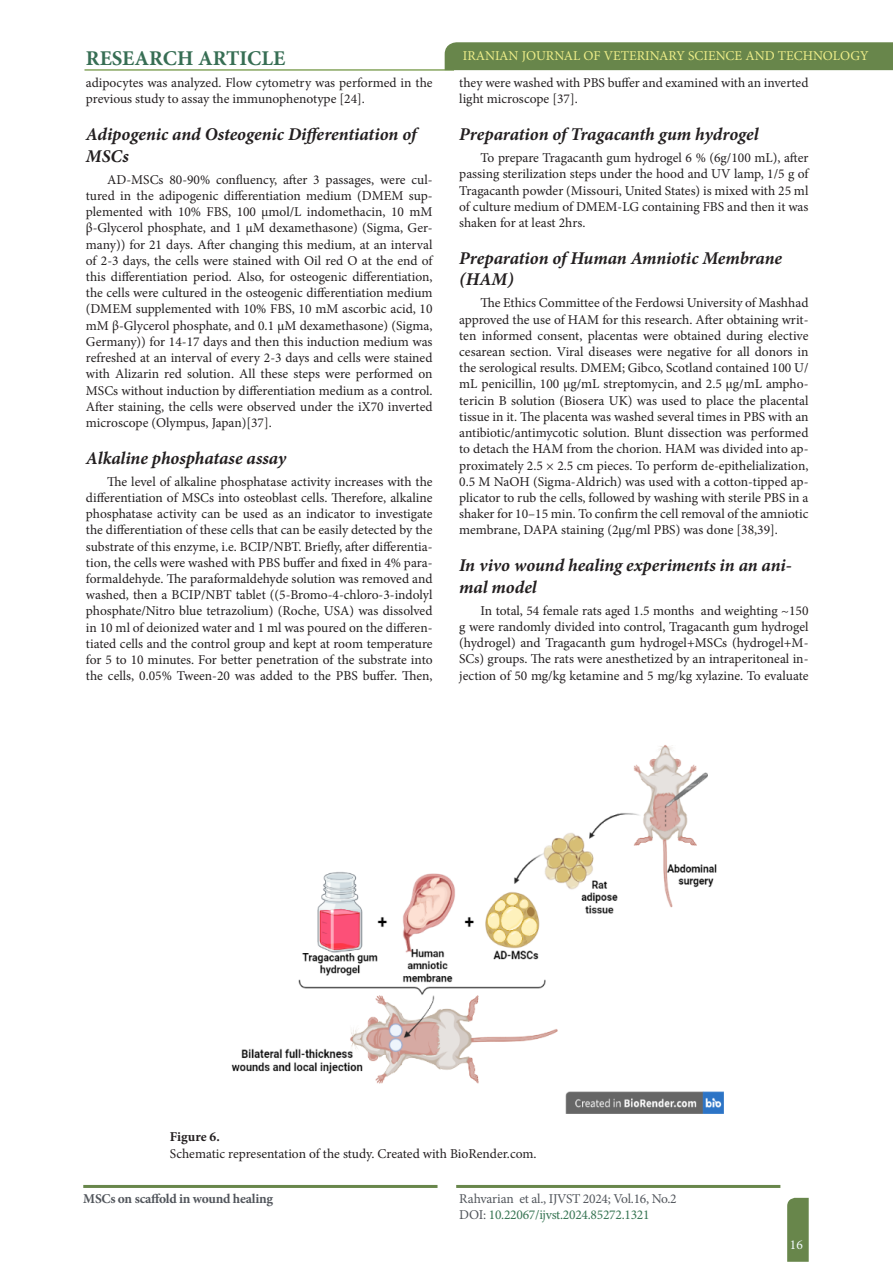
<style>
.page{position:relative;width:893px;height:1263px;background:#fff}
.page>*{position:absolute;margin:0;border:0;box-sizing:border-box;transform-origin:0 0}
.t1{font:700 21px "Minion Pro";color:#376e54}
.Heading_2{font:italic 700 18px/21.6px "Minion Pro";letter-spacing:-.005em;color:#231f20}
.Materials___methods{font:13.5px/16.2px "Minion Pro";color:#231f20;text-align:justify}
.t2{font:13.5px/16.2px "Minion Pro";letter-spacing:-.02em;color:#52565c}
.t3{font:13.5px "Minion Pro";color:#eeee89}
.t4{font:700 13.5px "Minion Pro";letter-spacing:-.02em;color:#52565c}
.t5{font:700 13.5px "Minion Pro";color:#231f20}
.t6{font:13.5px "Minion Pro";color:#f3fafe}
.s1{color:#377553}
</style>
<div class="page">
<svg style="left:787px;top:1197px;width:22px;height:65px"></svg>
<hr style="left:84px;top:69px;width:370px;height:2px;background:#88a660">
<svg style="left:443px;top:42px;width:450px;height:29px"></svg>
<hr style="left:456px;top:1185px;width:324px;height:3px;background:#68864b">
<hr style="left:83px;top:1185px;width:354px;height:3px;background:#68864b">
<img style="left:231px;top:745px;width:492px;height:368px">
<h1 class="t1" style="left:86px;top:43px;width:201px">RESEARCH ARTICLE</h1>
<p class="t3" style="left:463px;top:47px;width:407px">IRANIAN JOURNAL OF VETERINARY SCIENCE AND TECHNOLOGY</p>
<p class="Materials___methods" style="left:86px;top:75px;width:348px">adipocytes was analyzed. Flow cytometry was performed in the previous study to assay the immunophenotype [24].</p>
<p class="Heading_2" style="left:86px;top:123px;width:332px">Adipogenic and Osteogenic Differentiation of<br>MSCs</p>
<p class="Materials___methods" style="left:86px;top:172px;width:348px;text-indent:21px">AD-MSCs 80-90% confluency, after 3 passages, were cul&shy;tured in the adipogenic differentiation medium (DMEM sup&shy;plemented with 10% FBS, 100 μmol/L indomethacin, 10 mM β-Glycerol phosphate, and 1 µM dexamethasone) (Sigma, Ger&shy;many)) for 21 days. After changing this medium, at an interval of 2-3 days, the cells were stained with Oil red O at the end of this differentiation period. Also, for osteogenic differentiation, the cells were cultured in the osteogenic differentiation medium (DMEM supplemented with 10% FBS, 10 mM ascorbic acid, 10 mM β-Glycerol phosphate, and 0.1 µM dexamethasone) (Sigma, Germany)) for 14-17 days and then this induction medium was refreshed at an interval of every 2-3 days and cells were stained with Alizarin red solution. All these steps were performed on MSCs without induction by differentiation medium as a control.<br>After staining, the cells were observed under the iX70 inverted microscope (Olympus, Japan)[37].</p>
<p class="Heading_2" style="left:86px;top:447px;width:202px">Alkaline phosphatase assay</p>
<p class="Materials___methods" style="left:86px;top:473px;width:348px;text-indent:21px">The level of alkaline phosphatase activity increases with the differentiation of MSCs into osteoblast cells. Therefore, alkaline phosphatase activity can be used as an indicator to investigate the differentiation of these cells that can be easily detected by the substrate of this enzyme, i.e. BCIP/NBT. Briefly, after differentia&shy;tion, the cells were washed with PBS buffer and fixed in 4% para&shy;formaldehyde. The paraformaldehyde solution was removed and washed, then a BCIP/NBT tablet ((5-Bromo-4-chloro-3-indolyl phosphate/Nitro blue tetrazolium) (Roche, USA) was dissolved in 10 ml of deionized water and 1 ml was poured on the differen&shy;tiated cells and the control group and kept at room temperature for 5 to 10 minutes. For better penetration of the substrate into the cells, 0.05% Tween-20 was added to the PBS buffer. Then,</p>
<p class="Materials___methods" style="left:459px;top:75px;width:351px">they were washed with PBS buffer and examined with an inverted light microscope [37].</p>
<p class="Heading_2" style="left:459px;top:123px;width:301px">Preparation of Tragacanth gum hydrogel</p>
<p class="Materials___methods" style="left:459px;top:150px;width:351px;text-indent:21px">To prepare Tragacanth gum hydrogel 6 % (6g/100 mL), after passing sterilization steps under the hood and UV lamp, 1/5 g of Tragacanth powder (Missouri, United States) is mixed with 25 ml of culture medium of DMEM-LG containing FBS and then it was shaken for at least 2hrs.</p>
<p class="Heading_2" style="left:459px;top:247px;width:324px">Preparation of Human Amniotic Membrane (HAM)</p>
<p class="Materials___methods" style="left:459px;top:295px;width:351px;text-indent:21px">The Ethics Committee of the Ferdowsi University of Mashhad approved the use of HAM for this research. After obtaining writ&shy;ten informed consent, placentas were obtained during elective cesarean section. Viral diseases were negative for all donors in the serological results. DMEM; Gibco, Scotland contained 100 U/ mL penicillin, 100 µg/mL streptomycin, and 2.5 µg/mL ampho&shy;tericin B solution (Biosera UK) was used to place the placental tissue in it. The placenta was washed several times in PBS with an antibiotic/antimycotic solution. Blunt dissection was performed to detach the HAM from the chorion. HAM was divided into ap&shy;proximately 2.5 × 2.5 cm pieces. To perform de-epithelialization, 0.5 M NaOH (Sigma-Aldrich) was used with a cotton-tipped ap&shy;plicator to rub the cells, followed by washing with sterile PBS in a shaker for 10–15 min. To confirm the cell removal of the amniotic membrane, DAPA staining (2µg/ml PBS) was done [38,39].</p>
<p class="Heading_2" style="left:459px;top:554px;width:334px">In vivo wound healing experiments in an ani&shy;mal model</p>
<p class="Materials___methods" style="left:459px;top:602px;width:351px;text-indent:21px">In total, 54 female rats aged 1.5 months and weighting ~150 g were randomly divided into control, Tragacanth gum hydrogel (hydrogel) and Tragacanth gum hydrogel+MSCs (hydrogel+M-SCs) groups. The rats were anesthetized by an intraperitoneal in&shy;jection of 50 mg/kg ketamine and 5 mg/kg xylazine. To evaluate</p>
<p class="t5" style="left:170px;top:1127px;width:51px">Figure 6.</p>
<p class="Materials___methods" style="left:170px;top:1145px;width:368px">Schematic representation of the study. Created with BioRender.com.</p>
<p class="t4" style="left:83px;top:1189px;width:191px">MSCs on scaffold in wound healing</p>
<p class="t2" style="left:459px;top:1190px;width:219px">Rahvarian et al., IJVST 2024; Vol.16, No.2<br>DOI: <span class="s1">10.22067/ijvst.2024.85272.1321</span></p>
<p class="t6" style="left:790px;top:1235px;width:14px">16</p>
</div>
